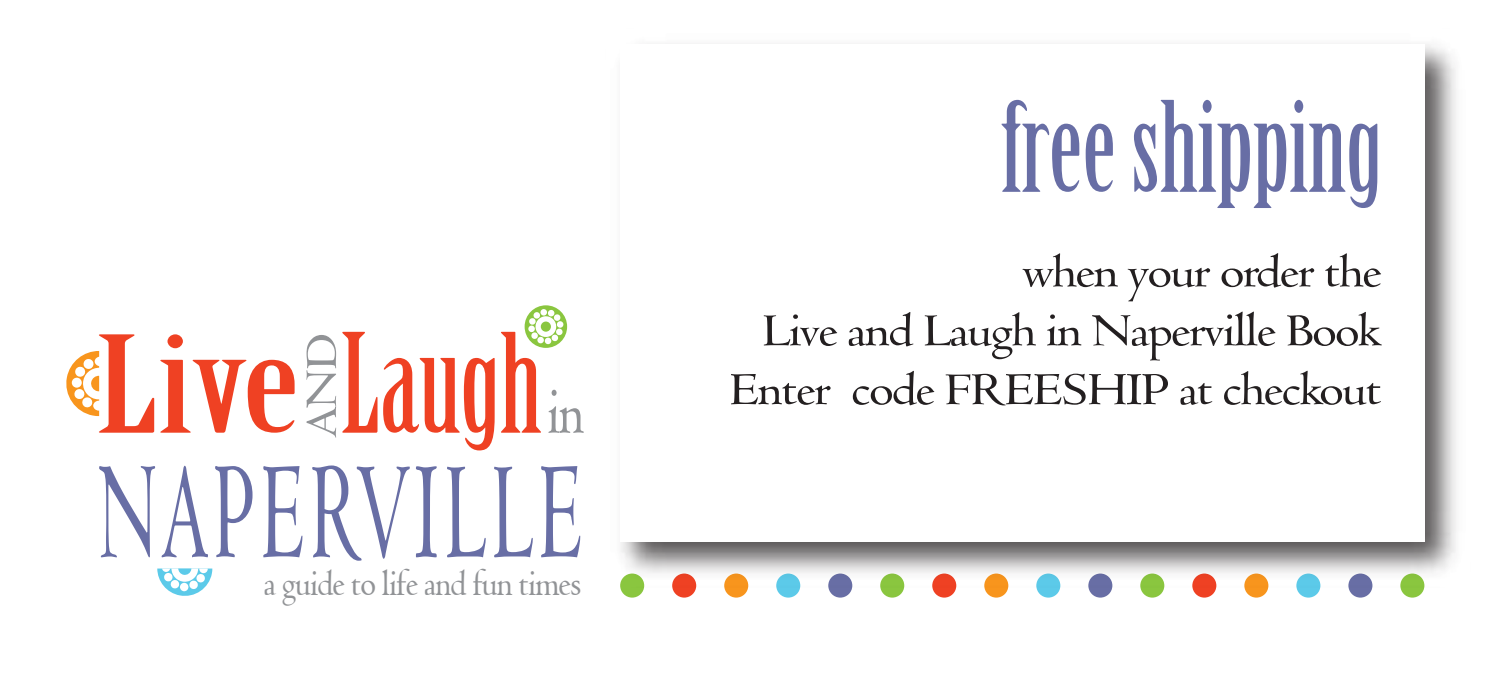
<style>
.page{position:relative;width:1512px;height:678px;background:#fff}
.page>*{position:absolute;margin:0;border:0;box-sizing:border-box;transform-origin:0 0}
.t1{font:134.4px "Birch Std";color:#ef4123}
.t2{font:122.5px "Birch Std";color:#686ea5}
.t3{font:600 49px/58.8px "Venetian 301 BT";letter-spacing:-.05em;color:#231f20;text-align:right;scale:1.1 1}
.t4{font:600 47.95px "Venetian 301 BT";color:#919396;scale:1.1 1}
.t5{font:600 38.15px "Venetian 301 BT";letter-spacing:-.05em;color:#919396;scale:.9 1}
.s1{font-family:"Venetian 301 BT";font-weight:600;font-size:68.25px;color:#919396}
</style>
<div class="page">
<div style="left:620px;top:573px;width:24px;height:24px;background:#8ac63f;border-radius:50%"></div>
<div style="left:672px;top:573px;width:24px;height:24px;background:#ef4123;border-radius:50%"></div>
<div style="left:724px;top:573px;width:24px;height:24px;background:#f8951d;border-radius:50%"></div>
<div style="left:776px;top:573px;width:24px;height:24px;background:#5ccae9;border-radius:50%"></div>
<div style="left:828px;top:573px;width:24px;height:24px;background:#686ea5;border-radius:50%"></div>
<div style="left:880px;top:573px;width:24px;height:24px;background:#8ac63f;border-radius:50%"></div>
<div style="left:932px;top:573px;width:24px;height:24px;background:#ef4123;border-radius:50%"></div>
<div style="left:984px;top:573px;width:24px;height:24px;background:#f8951d;border-radius:50%"></div>
<div style="left:1036px;top:573px;width:24px;height:24px;background:#5ccae9;border-radius:50%"></div>
<div style="left:1088px;top:573px;width:24px;height:24px;background:#686ea5;border-radius:50%"></div>
<div style="left:1140px;top:573px;width:24px;height:24px;background:#8ac63f;border-radius:50%"></div>
<div style="left:1192px;top:573px;width:24px;height:24px;background:#ef4123;border-radius:50%"></div>
<div style="left:1244px;top:573px;width:24px;height:24px;background:#f8951d;border-radius:50%"></div>
<div style="left:1296px;top:573px;width:24px;height:24px;background:#5ccae9;border-radius:50%"></div>
<div style="left:1348px;top:573px;width:24px;height:24px;background:#686ea5;border-radius:50%"></div>
<div style="left:1400px;top:573px;width:24px;height:24px;background:#8ac63f;border-radius:50%"></div>
<svg style="left:160px;top:334px;width:135px;height:98px"></svg>
<svg style="left:99px;top:466px;width:56px;height:91px"></svg>
<svg style="left:162px;top:465px;width:46px;height:92px"></svg>
<svg style="left:215px;top:466px;width:38px;height:91px"></svg>
<svg style="left:263px;top:466px;width:39px;height:91px"></svg>
<svg style="left:312px;top:465px;width:98px;height:95px"></svg>
<svg style="left:416px;top:466px;width:21px;height:91px"></svg>
<svg style="left:447px;top:466px;width:39px;height:91px"></svg>
<svg style="left:494px;top:466px;width:39px;height:91px"></svg>
<svg style="left:541px;top:466px;width:39px;height:91px"></svg>
<svg style="left:157px;top:568px;width:55px;height:28px"></svg>
<svg style="left:66px;top:334px;width:88px;height:98px"></svg>
<svg style="left:525px;top:305px;width:42px;height:43px"></svg>
<svg style="left:535px;top:315px;width:22px;height:22px"></svg>
<svg style="left:540px;top:308px;width:7px;height:7px"></svg>
<svg style="left:547px;top:309px;width:8px;height:8px"></svg>
<svg style="left:554px;top:314px;width:7px;height:7px"></svg>
<div style="left:557px;top:321px;width:7px;height:7px;background:#fff;border-radius:50%"></div>
<div style="left:556px;top:328px;width:7px;height:7px;background:#fff;border-radius:50%"></div>
<svg style="left:551px;top:334px;width:8px;height:7px"></svg>
<svg style="left:545px;top:337px;width:7px;height:7px"></svg>
<div style="left:537px;top:336px;width:7px;height:7px;background:#fff;border-radius:50%"></div>
<svg style="left:531px;top:332px;width:7px;height:7px"></svg>
<div style="left:528px;top:325px;width:7px;height:7px;background:#fff;border-radius:50%"></div>
<svg style="left:529px;top:317px;width:7px;height:8px"></svg>
<svg style="left:533px;top:311px;width:7px;height:8px"></svg>
<div style="left:541px;top:321px;width:10px;height:10px;background:#8ac63f;border-radius:50%"></div>
<img style="left:620px;top:44px;width:836px;height:542px">
<div style="left:620px;top:44px;width:804px;height:497px;background:#fff"></div>
<p class="t4" style="left:294px;top:437px;width:97px;rotate:-90deg">AND</p>
<h1 class="t1" style="left:341px;top:308px;width:246px">Laugh<span class="s1">in</span></h1>
<p class="t5" style="left:263px;top:561px;width:356px">a guide to life and fun times</p>
<h2 class="t2" style="left:1002px;top:78px;width:382px">free shipping</h2>
<p class="t3" style="left:729px;top:243px;width:596px">when your order the<br>Live and Laugh in Naperville Book<br>Enter code FREESHIP at checkout</p>
</div>
